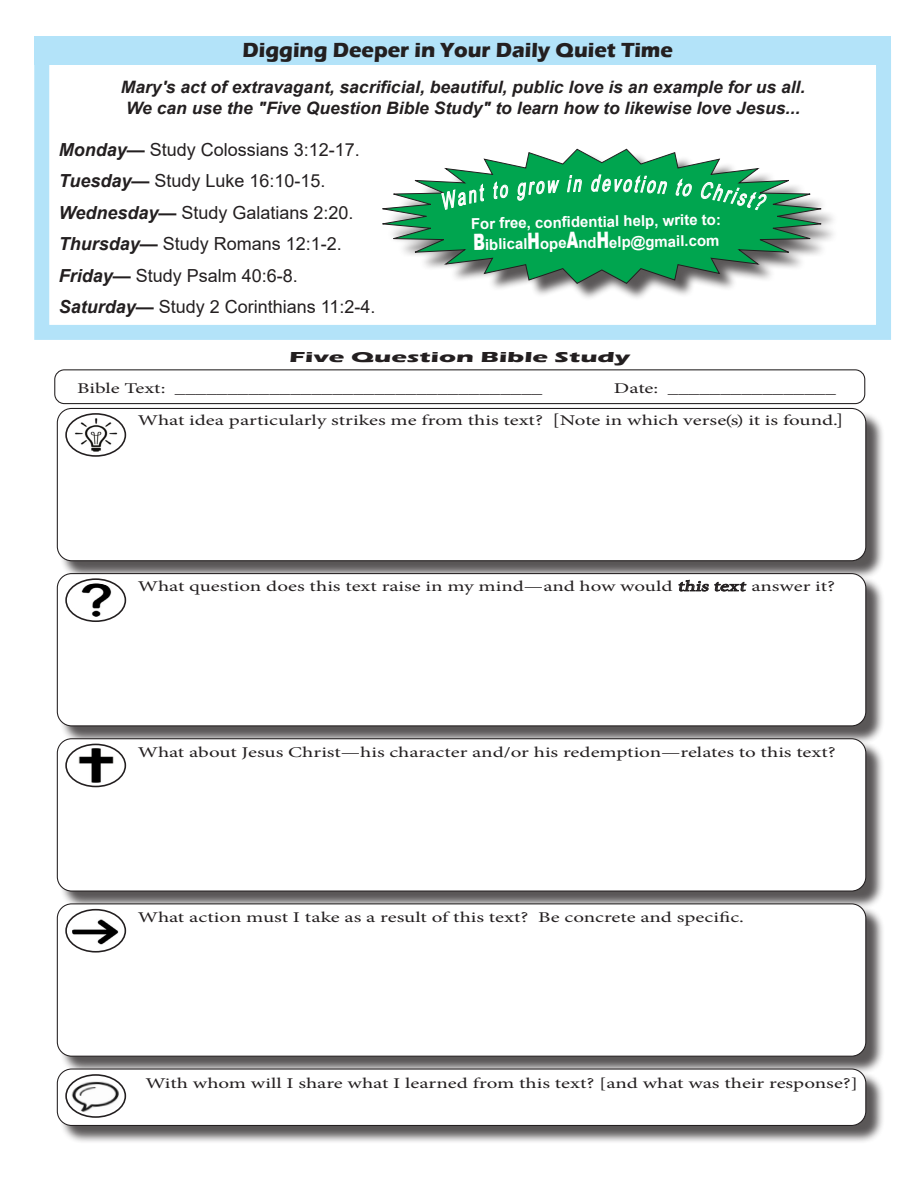
<style>
.page{position:relative;width:918px;height:1188px;background:#fff}
.page>*{position:absolute;margin:0;border:0;box-sizing:border-box;transform-origin:0 0}
.t1{font:italic 22.5px "Arial Narrow";color:#fff;scale:.8 1}
.t2{font:700 21px "Eras ITC";color:#231f20}
.t3{font:18px "Arial";color:#231f20}
.t4{font:italic 700 17.1px "Arial";color:#231f20}
.t5{font:700 15px "Arial";color:#fff}
.t6{font:14.85px "Minion Pro";letter-spacing:-.005em;color:#231f20;scale:1.41 1}
.t7{font:700 14.85px "Eras ITC";color:#231f20;scale:1.76 1}
.s1{font-weight:700;font-style:italic}
.s2{font-weight:900;font-size:22.5px}
.s3{font-size:16.35px}
.s4{font-style:italic}
</style>
<div class="page">
<div style="left:34px;top:36px;width:857px;height:29px;background:#b3e3f9"></div>
<div style="left:34px;top:50px;width:857px;height:290px;border:15px solid #b3e3f9"></div>
<div style="left:386px;top:152px;width:453px;height:150px;background:#231f20;opacity:.75"></div>
<svg style="left:382px;top:148px;width:445px;height:136px"></svg>
<div style="left:54px;top:369px;width:811px;height:35px;border:1px solid #231f20;border-radius:10px"></div>
<div style="left:59px;top:410px;width:826px;height:170px;background:#231f20;opacity:.75"></div>
<div style="left:57px;top:408px;width:809px;height:153px;background:#fff;border-radius:14px"></div>
<div style="left:57px;top:408px;width:809px;height:153px;border:1px solid #231f20;border-radius:14px"></div>
<img style="left:72px;top:418px;width:47px;height:34px">
<div style="left:65px;top:413px;width:61px;height:44px;border:2px solid #231f20;border-radius:50%"></div>
<div style="left:59px;top:575px;width:826px;height:170px;background:#231f20;opacity:.75"></div>
<div style="left:57px;top:574px;width:809px;height:152px;background:#fff;border-radius:14px"></div>
<div style="left:57px;top:573px;width:809px;height:153px;border:1px solid #231f20;border-radius:14px"></div>
<img style="left:72px;top:583px;width:47px;height:34px">
<div style="left:65px;top:578px;width:61px;height:44px;border:2px solid #231f20;border-radius:50%"></div>
<div style="left:59px;top:740px;width:826px;height:170px;background:#231f20;opacity:.75"></div>
<div style="left:57px;top:739px;width:809px;height:152px;background:#fff;border-radius:14px"></div>
<div style="left:57px;top:738px;width:809px;height:154px;border:1px solid #231f20;border-radius:14px"></div>
<img style="left:71px;top:748px;width:49px;height:35px">
<div style="left:65px;top:744px;width:61px;height:43px;border:2px solid #231f20;border-radius:50%"></div>
<div style="left:59px;top:906px;width:826px;height:169px;background:#231f20;opacity:.75"></div>
<div style="left:57px;top:904px;width:809px;height:152px;background:#fff;border-radius:14px"></div>
<div style="left:57px;top:903px;width:809px;height:154px;border:1px solid #231f20;border-radius:14px"></div>
<img style="left:72px;top:914px;width:47px;height:34px">
<div style="left:65px;top:909px;width:61px;height:44px;border:2px solid #231f20;border-radius:50%"></div>
<div style="left:59px;top:1071px;width:826px;height:74px;background:#231f20;opacity:.75"></div>
<div style="left:57px;top:1069px;width:809px;height:56px;background:#fff;border-radius:14px"></div>
<div style="left:57px;top:1069px;width:809px;height:57px;border:1px solid #231f20;border-radius:14px"></div>
<img style="left:70px;top:1080px;width:51px;height:35px">
<div style="left:65px;top:1074px;width:61px;height:44px;border:2px solid #231f20;border-radius:50%"></div>
<svg style="left:442px;top:184px;width:42px;height:26px"></svg>
<svg style="left:493px;top:182px;width:15px;height:17px"></svg>
<svg style="left:517px;top:180px;width:42px;height:20px"></svg>
<svg style="left:568px;top:175px;width:14px;height:17px"></svg>
<svg style="left:612px;top:176px;width:55px;height:18px"></svg>
<svg style="left:675px;top:179px;width:18px;height:17px"></svg>
<div style="left:699px;top:182px;width:69px;height:28px;background:#00a54f"></div>
<p class="t2" style="left:243px;top:38px;width:432px">Digging Deeper in Your Daily Quiet Time</p>
<p class="t4" style="left:121px;top:75px;width:686px">Mary's act of extravagant, sacrificial, beautiful, public love is an example for us all.</p>
<p class="t4" style="left:126px;top:96px;width:676px">We can use the "Five Question Bible Study" to learn how to likewise love Jesus...</p>
<p class="t3" style="left:59px;top:137px;width:303px"><span class="s1">Monday—</span> Study Colossians 3:12-17.</p>
<p class="t3" style="left:59px;top:169px;width:268px"><span class="s1">Tuesday—</span> Study Luke 16:10-15.</p>
<p class="t3" style="left:59px;top:200px;width:296px"><span class="s1">Wednesday—</span> Study Galatians 2:20.</p>
<p class="t3" style="left:59px;top:232px;width:285px"><span class="s1">Thursday—</span> Study Romans 12:1-2.</p>
<p class="t3" style="left:59px;top:263px;width:241px"><span class="s1">Friday—</span> Study Psalm 40:6-8.</p>
<p class="t3" style="left:59px;top:295px;width:318px"><span class="s1">Saturday—</span> Study 2 Corinthians 11:2-4.</p>
<p class="t1" style="left:590px;top:167px;width:34px">de</p>
<p class="t5" style="left:471px;top:213px;width:252px;rotate:-1deg">For free, confi dential help, write to:</p>
<p class="t5" style="left:473px;top:234px;width:248px;rotate:-1deg"><span class="s2">B</span>iblical<span class="s2">H</span>ope<span class="s2">A</span>nd<span class="s2">H</span>elp@gmail.com</p>
<p class="t7" style="left:289px;top:348px;width:195px">Five Question Bible Study</p>
<p class="t6" style="left:77px;top:378px;width:331px">Bible Text: ___________________________________</p>
<p class="t6" style="left:614px;top:378px;width:159px">Date: ________________</p>
<p class="t6" style="left:138px;top:411px;width:502px">What idea particularly strikes me from this text? <span class="s3">[</span>Note in which verse(s) it is found.<span class="s3">]</span></p>
<p class="t6" style="left:138px;top:576px;width:496px">What question does this text raise in my mind—and how would <span class="s4">this text</span> answer it?</p>
<p class="t6" style="left:138px;top:742px;width:497px">What about Jesus Christ—his character and/or his redemption—relates to this text?</p>
<p class="t6" style="left:138px;top:907px;width:431px">What action must I take as a result of this text? Be concrete and specific.</p>
<p class="t6" style="left:145px;top:1073px;width:507px">With whom will I share what I learned from this text? [and what was their response?]</p>
</div>
